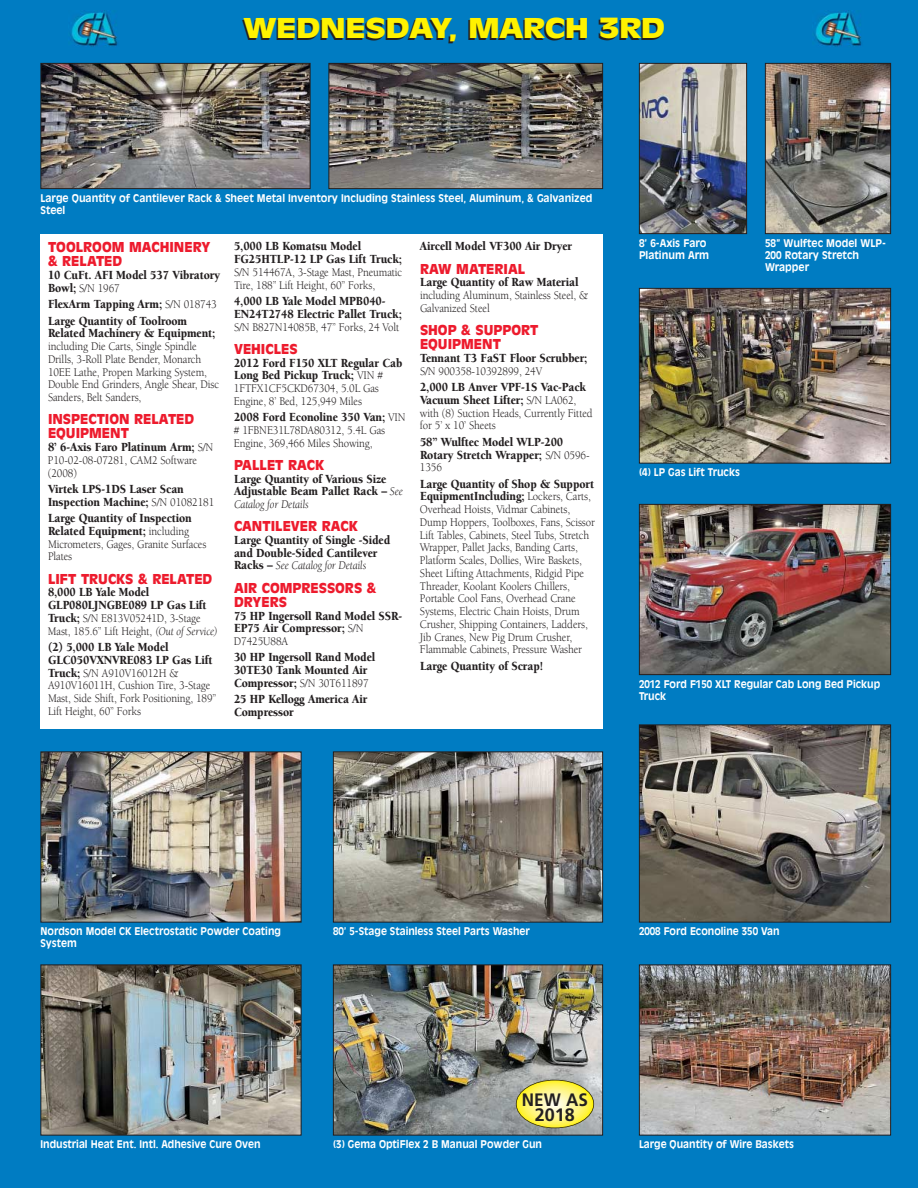
<style>
.page{position:relative;width:918px;height:1188px;background:#fff}
.page>*{position:absolute;margin:0;border:0;box-sizing:border-box;transform-origin:0 0}
.t1{font:900 27px "Antique Olive";letter-spacing:-.02em;color:#fff200;scale:1.25 1}
.t2{font:700 18px/15px "Frutiger";color:#231f20;text-align:center;scale:.95 1}
.t3{font:900 13.5px/14.2px "Antique Olive";color:#ed1b2d}
.t4{font:900 12.75px/12.8px "Berkeley";letter-spacing:-.01em;color:#231f20;scale:.9 1}
.t5{font:900 12.75px/12.8px "Berkeley";letter-spacing:-.01em;color:#231f20;scale:.89 1}
.t6{font:12px/12.8px "Berkeley";letter-spacing:-.01em;color:#231f20;scale:.9 1}
.t7{font:12px/12.8px "Berkeley";letter-spacing:-.01em;color:#231f20;scale:.89 1}
.t8{font:italic 12px "Berkeley";letter-spacing:-.01em;color:#231f20;scale:.9 1}
.t9{font:700 10.5px/12px "Antique Olive";color:#fff;scale:.93 1}
.t10{font:700 10.5px/12px "Antique Olive";color:#fff;scale:.95 1}
.s1{font-weight:900;font-size:12.75px}
.s2{font-weight:400;font-size:12px}
.s3{font-style:italic}
.s4{font-weight:400;font-style:italic;font-size:12px}
.s5{font-weight:900;font-style:normal;font-size:12.75px}
</style>
<div class="page">
<img style="left:0;top:0;width:918px;height:1188px">
<h1 class="t1" style="left:243px;top:17px;width:339px">WEDNESDAY, MARCH 3RD</h1>
<p class="t10" style="left:40px;top:192px;width:582px">Large Quantity of Cantilever Rack &amp; Sheet Metal Inventory Including Stainless Steel, Aluminum, &amp; Galvanized<br>Steel</p>
<p class="t3" style="left:48px;top:241px;width:164px">TOOLROOM MACHINERY &amp; RELATED</p>
<p class="t4" style="left:48px;top:270px;width:193px">10 CuFt. AFI Model 537 Vibratory</p>
<p class="t6" style="left:48px;top:283px;width:81px"><span class="s1">Bowl;</span> S/N 1967</p>
<p class="t4" style="left:48px;top:297px;width:189px;line-height:16.4px">FlexArm Tapping Arm; <span class="s2">S/N 018743<br></span>Large Quantity of Toolroom</p>
<p class="t4" style="left:48px;top:328px;width:187px">Related Machinery &amp; Equipment;</p>
<p class="t6" style="left:48px;top:341px;width:192px">including Die Carts, Single Spindle Drills, 3-Roll Plate Bender, Monarch 10EE Lathe, Propen Marking System, Double End Grinders, Angle Shear, Disc Sanders, Belt Sanders,</p>
<p class="t3" style="left:48px;top:413px;width:148px">INSPECTION RELATED<br>EQUIPMENT</p>
<p class="t4" style="left:48px;top:442px;width:185px">8’ 6-Axis Faro Platinum Arm; <span class="s2">S/N</span></p>
<p class="t6" style="left:48px;top:455px;width:167px">P10-02-08-07281, CAM2 Software (2008)</p>
<p class="t4" style="left:48px;top:484px;width:186px">Virtek LPS-1DS Laser Scan<br>Inspection Machine; <span class="s2">S/N 01082181</span></p>
<p class="t4" style="left:48px;top:513px;width:161px">Large Quantity of Inspection<br>Related Equipment; <span class="s2">including</span></p>
<p class="t6" style="left:48px;top:539px;width:177px">Micrometers, Gages, Granite Surfaces<br>Plates</p>
<p class="t3" style="left:48px;top:572px;width:166px">LIFT TRUCKS &amp; RELATED</p>
<p class="t5" style="left:48px;top:587px;width:180px">8,000 LB Yale Model<br>GLP080LJNGBE089 LP Gas Lift</p>
<p class="t7" style="left:48px;top:613px;width:192px"><span class="s1">Truck;</span> S/N E813V05241D, 3-Stage<br>Mast, 185.6” Lift Height, <span class="s3">(Out of Service)</span></p>
<p class="t4" style="left:48px;top:642px;width:184px">(2) 5,000 LB Yale Model<br>GLC050VXNVRE083 LP Gas Lift</p>
<p class="t6" style="left:48px;top:667px;width:189px"><span class="s1">Truck;</span> S/N A910V16012H &amp;<br>A910V16011H, Cushion Tire, 3-Stage<br>Mast, Side Shift, Fork Positioning, 189”<br>Lift Height, 60” Forks</p>
<p class="t4" style="left:234px;top:241px;width:188px">5,000 LB Komatsu Model<br>FG25HTLP-12 LP Gas Lift Truck;</p>
<p class="t6" style="left:234px;top:267px;width:188px">S/N 514467A, 3-Stage Mast, Pneumatic<br>Tire, 188” Lift Height, 60” Forks,</p>
<p class="t4" style="left:234px;top:296px;width:188px">4,000 LB Yale Model MPB040-<br>EN24T2748 Electric Pallet Truck;</p>
<p class="t6" style="left:234px;top:322px;width:185px">S/N B827N14085B, 47” Forks, 24 Volt</p>
<p class="t3" style="left:234px;top:342px;width:65px">VEHICLES</p>
<p class="t4" style="left:234px;top:357px;width:189px">2012 Ford F150 XLT Regular Cab<br>Long Bed Pickup Truck; <span class="s2">VIN #</span></p>
<p class="t6" style="left:234px;top:383px;width:163px">1FTFX1CF5CKD67304, 5.0L Gas<br>Engine, 8’ Bed, 125,949 Miles</p>
<p class="t4" style="left:234px;top:412px;width:192px">2008 Ford Econoline 350 Van; <span class="s2">VIN</span></p>
<p class="t6" style="left:234px;top:425px;width:169px"># 1FBNE31L78DA80312, 5.4L Gas<br>Engine, 369,466 Miles Showing,</p>
<p class="t3" style="left:234px;top:458px;width:92px">PALLET RACK</p>
<p class="t4" style="left:234px;top:473px;width:189px">Large Quantity of Various Size<br>Adjustable Beam Pallet Rack – <span class="s4">See</span></p>
<p class="t8" style="left:234px;top:500px;width:85px">Catalog for Details</p>
<p class="t3" style="left:234px;top:520px;width:125px">CANTILEVER RACK</p>
<p class="t4" style="left:234px;top:535px;width:175px">Large Quantity of Single -Sided and Double-Sided Cantilever</p>
<p class="t8" style="left:234px;top:561px;width:149px"><span class="s5">Racks –</span> See Catalog for Details</p>
<p class="t3" style="left:234px;top:581px;width:144px">AIR COMPRESSORS &amp;<br>DRYERS</p>
<p class="t4" style="left:234px;top:610px;width:188px">75 HP Ingersoll Rand Model SSR-<br>EP75 Air Compressor; <span class="s2">S/N</span></p>
<p class="t6" style="left:234px;top:636px;width:62px">D7425U88A</p>
<p class="t4" style="left:234px;top:652px;width:159px">30 HP Ingersoll Rand Model<br>30TE30 Tank Mounted Air</p>
<p class="t6" style="left:234px;top:678px;width:151px"><span class="s1">Compressor;</span> S/N 30T611897</p>
<p class="t4" style="left:234px;top:694px;width:150px">25 HP Kellogg America Air<br>Compressor</p>
<p class="t4" style="left:420px;top:241px;width:171px">Aircell Model VF300 Air Dryer</p>
<p class="t3" style="left:420px;top:262px;width:107px">RAW MATERIAL</p>
<p class="t4" style="left:420px;top:277px;width:178px">Large Quantity of Raw Material</p>
<p class="t6" style="left:420px;top:290px;width:188px">including Aluminum, Stainless Steel, &amp;<br>Galvanized Steel</p>
<p class="t3" style="left:420px;top:324px;width:120px">SHOP &amp; SUPPORT<br>EQUIPMENT</p>
<p class="t4" style="left:420px;top:353px;width:188px">Tennant T3 FaST Floor Scrubber;</p>
<p class="t6" style="left:420px;top:366px;width:137px">S/N 900358-10392899, 24V</p>
<p class="t4" style="left:420px;top:382px;width:186px">2,000 LB Anver VPF-1S Vac-Pack<br>Vacuum Sheet Lifter; <span class="s2">S/N LA062,</span></p>
<p class="t6" style="left:420px;top:408px;width:193px">with (8) Suction Heads, Currently Fitted for 5’ x 10’ Sheets</p>
<p class="t4" style="left:420px;top:437px;width:190px">58” Wulftec Model WLP-200<br>Rotary Stretch Wrapper; <span class="s2">S/N 0596-</span></p>
<p class="t6" style="left:420px;top:462px;width:26px">1356</p>
<p class="t4" style="left:420px;top:478px;width:195px">Large Quantity of Shop &amp; Support<br>EquipmentIncluding; <span class="s2">Lockers, Carts,</span></p>
<p class="t6" style="left:420px;top:504px;width:196px">Overhead Hoists, Vidmar Cabinets, Dump Hoppers, Toolboxes, Fans, Scissor Lift Tables, Cabinets, Steel Tubs, Stretch Wrapper, Pallet Jacks, Banding Carts, Platform Scales, Dollies, Wire Baskets, Sheet Lifting Attachments, Ridgid Pipe Threader, Koolant Koolers Chillers, Portable Cool Fans, Overhead Crane Systems, Electric Chain Hoists, Drum Crusher, Shipping Containers, Ladders, Jib Cranes, New Pig Drum Crusher, Flammable Cabinets, Pressure Washer</p>
<p class="t4" style="left:420px;top:661px;width:139px">Large Quantity of Scrap!</p>
<p class="t10" style="left:639px;top:237px;width:75px">8’ 6-Axis Faro<br>Platinum Arm</p>
<p class="t10" style="left:765px;top:237px;width:129px">58” Wulftec Model WLP-<br>200 Rotary Stretch<br>Wrapper</p>
<p class="t9" style="left:639px;top:467px;width:110px">(4) LP Gas Lift Trucks</p>
<p class="t9" style="left:639px;top:678px;width:261px">2012 Ford F150 XLT Regular Cab Long Bed Pickup<br>Truck</p>
<p class="t9" style="left:40px;top:926px;width:260px">Nordson Model CK Electrostatic Powder Coating</p>
<p class="t9" style="left:333px;top:926px;width:213px">80’ 5-Stage Stainless Steel Parts Washer</p>
<p class="t9" style="left:40px;top:938px;width:41px">System</p>
<p class="t9" style="left:639px;top:926px;width:153px">2008 Ford Econoline 350 Van</p>
<h2 class="t2" style="left:522px;top:1093px;width:71px">NEW AS<br>2018</h2>
<p class="t9" style="left:40px;top:1139px;width:238px">Industrial Heat Ent. Intl. Adhesive Cure Oven</p>
<p class="t9" style="left:333px;top:1139px;width:226px">(3) Gema OptiFlex 2 B Manual Powder Gun</p>
<p class="t9" style="left:639px;top:1139px;width:168px">Large Quantity of Wire Baskets</p>
</div>
